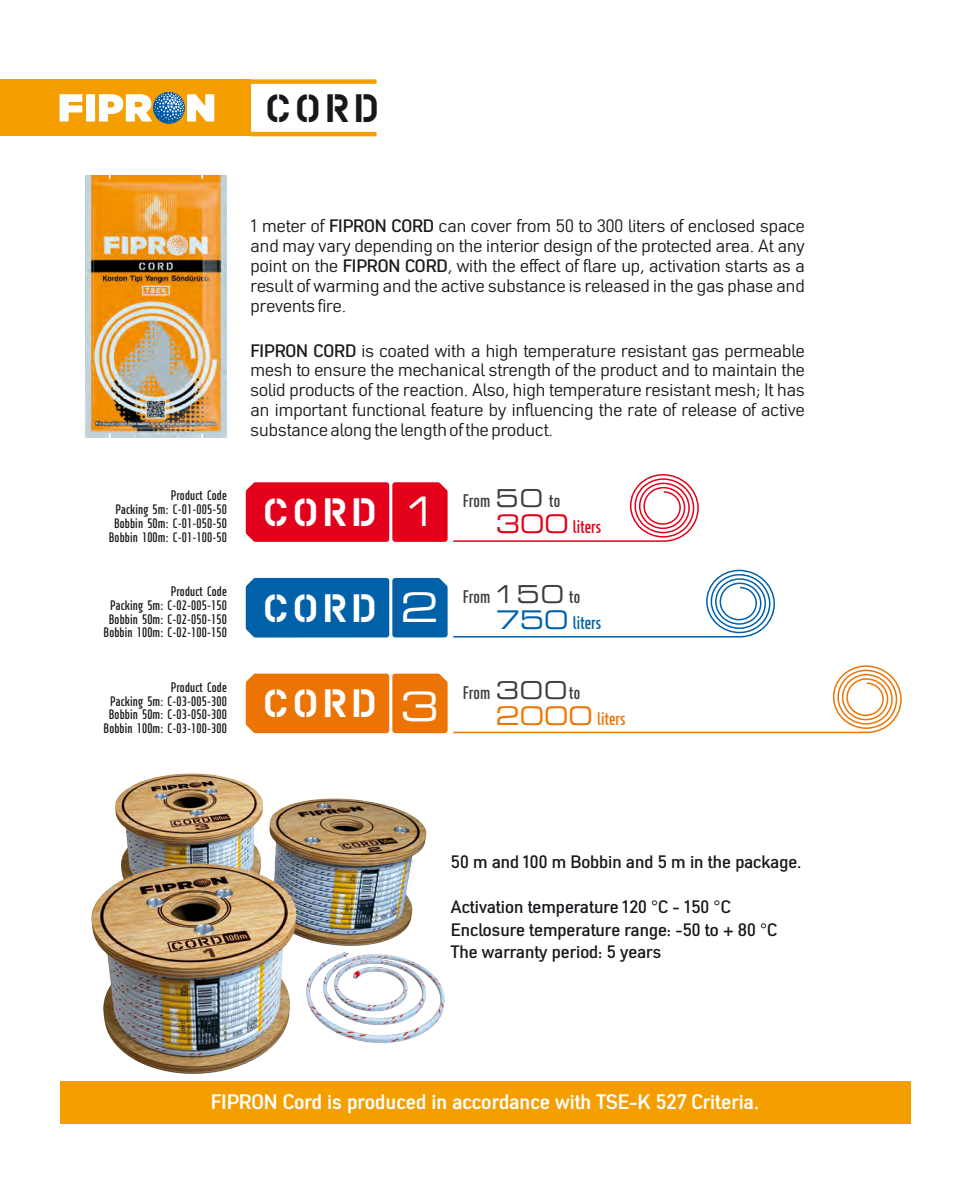
<style>
.page{position:relative;width:970px;height:1183px;background:#fff}
.page>*{position:absolute;margin:0;border:0;box-sizing:border-box;transform-origin:0 0}
.t1{font:40.5px "PF Stamps Pro Solid";letter-spacing:.09em;color:#fff}
.t2{font:40.5px "PF Stamps Pro Solid";color:#1a171c}
.t3{font:expanded 25.65px "Square 721 BT";color:#ec7405}
.t4{font:expanded 25.65px "Square 721 BT";color:#0060a8}
.t5{font:expanded 24.6px "Square 721 BT";letter-spacing:.035em;color:#3d3d3f}
.t6{font:700 21px "Nota";color:#fff}
.t7{font:18px/19.8px "Nota";color:#1a171c;text-align:justify}
.t8{font:500 18px "Nota";color:#1a171c}
.t9{font:700 18px "XXII Neue Norm Rnd Cnd";letter-spacing:.005em;color:#3d3d3f}
.t10{font:700 18px "XXII Neue Norm Rnd Cnd";color:#e2001a}
.t11{font:700 18px "XXII Neue Norm Rnd Cnd";color:#0060a8}
.t12{font:700 18px "XXII Neue Norm Rnd Cnd";color:#ec7405}
.t13{font:700 13.5px/13.8px "XXII Neue Norm Rnd Cnd";letter-spacing:.01em;color:#1a171c;text-align:right}
.s1{font-weight:500}
.s2{font-family:"Square 721 BT";font-stretch:expanded}
.s3{font-family:"Square 721 BT";font-weight:400;font-stretch:expanded;font-size:24.6px}
.s4{font-family:"Square 721 BT";font-weight:400;font-stretch:expanded;font-size:25.65px}
</style>
<div class="page">
<div style="left:0;top:79px;width:250px;height:57px;background:#f49e00"></div>
<div style="left:250px;top:79px;width:126px;height:5px;background:#f49e00"></div>
<hr style="left:250px;top:132px;width:126px;height:4px;background:#f49e00">
<svg style="left:60px;top:92px;width:154px;height:31px"></svg>
<div style="left:60px;top:1080px;width:850px;height:43px;background:#f49e00"></div>
<img style="left:85px;top:176px;width:141px;height:262px">
<img style="left:91px;top:773px;width:354px;height:299px">
<svg style="left:453px;top:474px;width:245px;height:67px"></svg>
<div style="left:246px;top:482px;width:201px;height:59px;background:#e2001a"></div>
<div style="left:246px;top:577px;width:201px;height:60px;background:#0060a8"></div>
<svg style="left:453px;top:569px;width:322px;height:68px"></svg>
<div style="left:246px;top:673px;width:201px;height:60px;background:#ec7405"></div>
<svg style="left:453px;top:665px;width:448px;height:68px"></svg>
<h1 class="t2" style="left:265px;top:92px;width:116px">CORD</h1>
<p class="t7" style="left:250px;top:217px;width:555px">1 meter of <span class="s1">FIPRON CORD</span> can cover from 50 to 300 liters of enclosed space and may vary depending on the interior design of the protected area. At any point on the <span class="s1">FIPRON CORD</span>, with the effect of flare up, activation starts as a result of warming and the active substance is released in the gas phase and prevents fire.</p>
<p class="t13" style="left:109px;top:490px;width:120px">Product Code<br>Packing 5m: C-01-005-50<br>Bobbin 50m: C-01-050-50<br>Bobbin 100m: C-01-100-50</p>
<p class="t13" style="left:103px;top:585px;width:125px">Product Code<br>Packing 5m: C-02-005-150<br>Bobbin 50m: C-02-050-150<br>Bobbin 100m: C-02-100-150</p>
<p class="t13" style="left:103px;top:681px;width:125px">Product Code<br>Packing 5m: C-03-005-300<br>Bobbin 50m: C-03-050-300<br>Bobbin 100m: C-03-100-300</p>
<p class="t7" style="left:250px;top:341px;width:555px"><span class="s1">FIPRON CORD</span> is coated with a high temperature resistant gas permeable mesh to ensure the mechanical strength of the product and to maintain the solid products of the reaction. Also, high temperature resistant mesh; It has an important functional feature by influencing the rate of release of active substance along the length of the product.</p>
<h1 class="t1" style="left:263px;top:495px;width:178px">CORD <span class="s2">1</span></h1>
<h1 class="t1" style="left:263px;top:591px;width:177px">CORD <span class="s2">2</span></h1>
<h1 class="t1" style="left:263px;top:686px;width:178px">CORD <span class="s2">3</span></h1>
<p class="t9" style="left:462px;top:493px;width:99px">From <span class="s3">50</span> to</p>
<p class="t10" style="left:495px;top:519px;width:107px"><span class="s4">300</span> liters</p>
<h3 class="t5" style="left:492px;top:583px;width:73px">150</h3>
<p class="t9" style="left:462px;top:589px;width:29px">From</p>
<p class="t9" style="left:569px;top:589px;width:13px">to</p>
<h2 class="t4" style="left:495px;top:609px;width:75px">750</h2>
<p class="t11" style="left:573px;top:615px;width:30px">liters</p>
<h3 class="t5" style="left:495px;top:680px;width:73px">300</h3>
<p class="t9" style="left:462px;top:685px;width:29px">From</p>
<p class="t9" style="left:569px;top:685px;width:13px">to</p>
<h2 class="t3" style="left:495px;top:705px;width:99px">2000</h2>
<p class="t12" style="left:597px;top:711px;width:30px">liters</p>
<p class="t8" style="left:451px;top:853px;width:352px">50 m and 100 m Bobbin and 5 m in the package.</p>
<p class="t8" style="left:451px;top:898px;width:281px">Activation temperature 120 °C - 150 °C</p>
<p class="t8" style="left:451px;top:944px;width:212px">The warranty period: 5 years</p>
<p class="t8" style="left:451px;top:921px;width:328px">Enclosure temperature range: -50 to + 80 °C</p>
<p class="t6" style="left:211px;top:1092px;width:549px">FIPRON Cord is produced in accordance with TSE-K 527 Criteria.</p>
</div>
